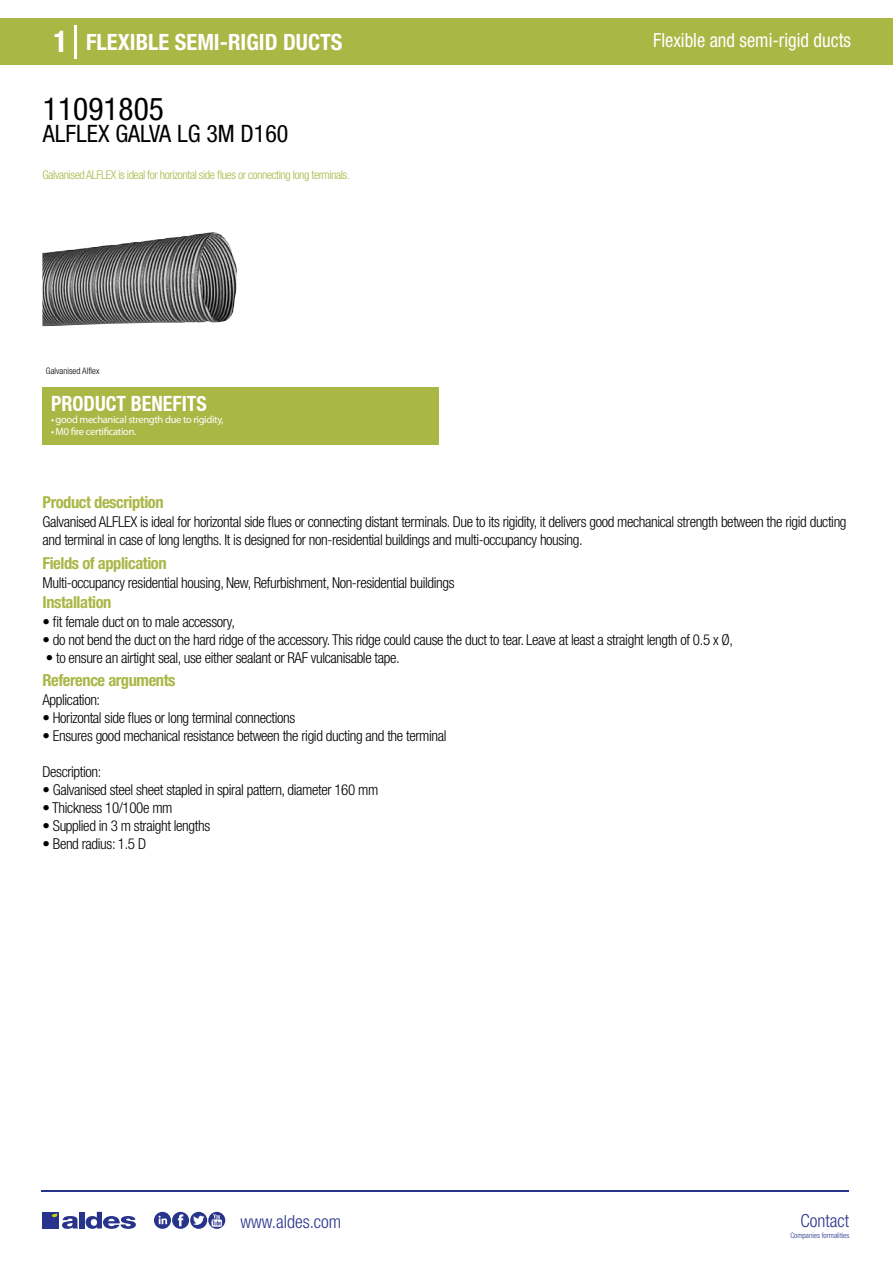
<style>
.page{position:relative;width:893px;height:1263px;background:#fff}
.page>*{position:absolute;margin:0;border:0;box-sizing:border-box;transform-origin:0 0}
.t1{font:condensed 31.5px "Helvetica Neue LT Std";color:#000}
.t2{font:condensed 24px "Helvetica Neue LT Std";color:#000}
.t3{font:700 condensed 22.5px "Helvetica Neue LT Std";color:#fff}
.t4{font:700 condensed 21px "Helvetica Neue";color:#fff;scale:.95 1}
.t5{font:condensed 19.5px "Helvetica Neue LT Std";color:#fff;scale:.95 1}
.t6{font:300 condensed 18px "Helvetica Neue";color:#28348b}
.t7{font:700 condensed 16.5px "Helvetica Neue LT Std";letter-spacing:-.025em;color:#a9b745}
.t8{font:300 condensed 15px/18px "Helvetica Neue LT Std";letter-spacing:-.025em;color:#000}
.t9{font:300 condensed 12px "Helvetica Neue LT Std";letter-spacing:-.035em;color:#a9b745}
.t10{font:10.5px "Myriad Pro";letter-spacing:-.03em;color:#fff}
.t11{font:300 condensed 9px "Helvetica Neue";color:#000}
.t12{font:300 condensed 7.5px "Helvetica Neue";color:#28348b}
.s1{font-size:30px}
</style>
<div class="page">
<div style="left:0;top:18px;width:893px;height:46px;background:#a9b745"></div>
<div style="left:43px;top:387px;width:396px;height:57px;background:#a9b745"></div>
<hr style="left:74px;top:25px;width:2px;height:33px;background:#fff">
<svg style="left:43px;top:232px;width:194px;height:95px;background:#818181"></svg>
<hr style="left:41px;top:1190px;width:808px;height:1px;background:#28348b">
<svg style="left:154px;top:1212px;width:71px;height:17px"></svg>
<div style="left:42px;top:1212px;width:17px;height:16px;background:#28348b"></div>
<div style="left:79px;top:1212px;width:5px;height:16px;background:#28348b"></div>
<svg style="left:86px;top:1212px;width:50px;height:17px"></svg>
<svg style="left:52px;top:1213px;width:26px;height:16px"></svg>
<h3 class="t3" style="left:54px;top:28px;width:291px"><span class="s1">1</span> FLEXIBLE SEMI-RIGID DUCTS</h3>
<h3 class="t5" style="left:653px;top:29px;width:210px">Flexible and semi-rigid ducts</h3>
<h1 class="t1" style="left:43px;top:91px;width:122px">11091805</h1>
<h2 class="t2" style="left:43px;top:120px;width:247px">ALFLEX GALVA LG 3M D160</h2>
<p class="t9" style="left:43px;top:167px;width:309px">Galvanised ALFLEX is ideal for horizontal side flues or connecting long terminals.</p>
<p class="t11" style="left:46px;top:365px;width:55px">Galvanised Alflex</p>
<h3 class="t4" style="left:51px;top:391px;width:166px">PRODUCT BENEFITS</h3>
<p class="t10" style="left:51px;top:413px;width:174px">• good mechanical strength due to rigidity,</p>
<p class="t10" style="left:51px;top:425px;width:87px">• M0 fire certification.</p>
<p class="t7" style="left:43px;top:492px;width:123px">Product description</p>
<p class="t8" style="left:43px;top:513px;width:806px">Galvanised ALFLEX is ideal for horizontal side flues or connecting distant terminals. Due to its rigidity, it delivers good mechanical strength between the rigid ducting and terminal in case of long lengths. It is designed for non-residential buildings and multi-occupancy housing.</p>
<p class="t8" style="left:43px;top:573px;width:413px">Multi-occupancy residential housing, New, Refurbishment, Non-residential buildings</p>
<p class="t8" style="left:43px;top:613px;width:194px">• fit female duct on to male accessory,</p>
<p class="t8" style="left:43px;top:631px;width:692px">• do not bend the duct on the hard ridge of the accessory. This ridge could cause the duct to tear. Leave at least a straight length of 0.5 x Ø,</p>
<p class="t8" style="left:46px;top:649px;width:355px">• to ensure an airtight seal, use either sealant or RAF vulcanisable tape.</p>
<p class="t7" style="left:43px;top:553px;width:126px">Fields of application</p>
<p class="t7" style="left:43px;top:592px;width:70px">Installation</p>
<p class="t7" style="left:43px;top:670px;width:135px">Reference arguments</p>
<p class="t8" style="left:43px;top:691px;width:59px">Application:</p>
<p class="t8" style="left:43px;top:709px;width:254px">• Horizontal side flues or long terminal connections</p>
<p class="t8" style="left:43px;top:727px;width:406px">• Ensures good mechanical resistance between the rigid ducting and the terminal</p>
<p class="t8" style="left:43px;top:763px;width:60px">Description:</p>
<p class="t8" style="left:43px;top:781px;width:337px">• Galvanised steel sheet stapled in spiral pattern, diameter 160 mm</p>
<p class="t8" style="left:43px;top:799px;width:132px">• Thickness 10/100e mm</p>
<p class="t8" style="left:43px;top:817px;width:169px">• Supplied in 3 m straight lengths</p>
<p class="t8" style="left:43px;top:835px;width:105px">• Bend radius: 1.5 D</p>
<p class="t6" style="left:240px;top:1211px;width:102px">www.aldes.com</p>
<p class="t6" style="left:800px;top:1211px;width:50px">Contact</p>
<p class="t12" style="left:790px;top:1230px;width:60px">Companies formalities</p>
</div>
